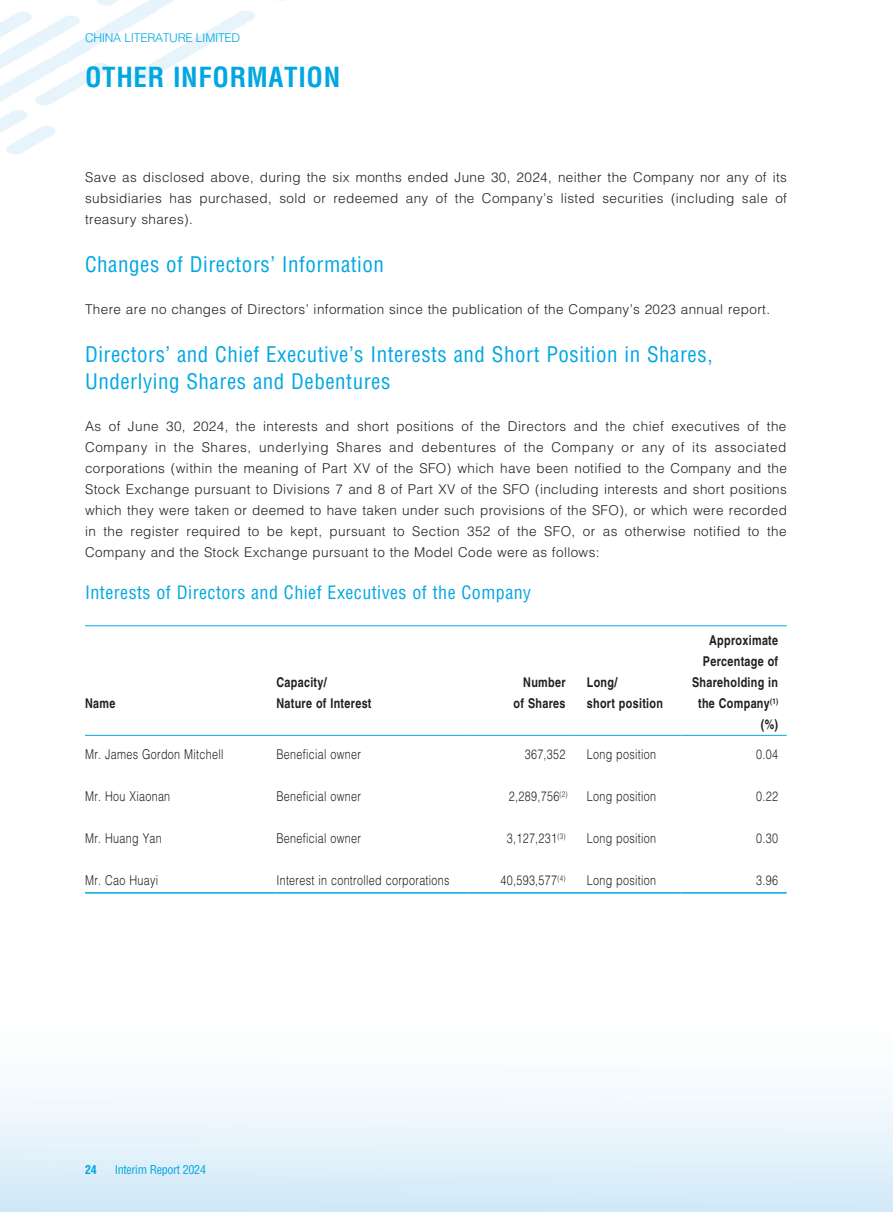
<style>
.page{position:relative;width:893px;height:1212px;background:#fff}
.page>*{position:absolute;margin:0;border:0;box-sizing:border-box;transform-origin:0 0}
.t1{font:700 condensed 27px "Helvetica LT Std";letter-spacing:.025em;color:#00a7e1}
.t2{font:condensed 21px/27px "Helvetica LT Std";letter-spacing:.025em;color:#00a7e1}
.t3{font:condensed 18px "Helvetica LT Std";letter-spacing:.025em;color:#00a7e1}
.t4{font:300 13.5px/21px "Helvetica LT Std";letter-spacing:.03em;color:#231f20;text-align:justify}
.t5{font:300 13.5px "Helvetica LT Std";letter-spacing:.03em;color:#231f20;scale:.8 1}
.t6{font:700 13.5px/21px "Helvetica LT Std";letter-spacing:.03em;color:#231f20;scale:.8 1}
.t7{font:300 12px "Helvetica LT Std";letter-spacing:-.02em;color:#00a7e1}
.t8{font:condensed 12px "Helvetica LT Std";letter-spacing:-.025em;color:#00a7e1}
.t9{font:700 condensed 12px "Helvetica LT Std";color:#00a7e1}
</style>
<div class="page">
<hr style="left:85px;top:625px;width:191px;height:1px;background:#00a7e1">
<hr style="left:276px;top:625px;width:192px;height:1px;background:#00a7e1">
<hr style="left:468px;top:625px;width:106px;height:1px;background:#00a7e1">
<hr style="left:574px;top:625px;width:106px;height:1px;background:#00a7e1">
<hr style="left:680px;top:625px;width:107px;height:1px;background:#00a7e1">
<hr style="left:85px;top:735px;width:191px;height:1px;background:#00a7e1">
<hr style="left:276px;top:735px;width:192px;height:1px;background:#00a7e1">
<hr style="left:468px;top:735px;width:106px;height:1px;background:#00a7e1">
<hr style="left:574px;top:735px;width:106px;height:1px;background:#00a7e1">
<hr style="left:680px;top:735px;width:107px;height:1px;background:#00a7e1">
<hr style="left:85px;top:892px;width:191px;height:2px;background:#00a7e1">
<hr style="left:276px;top:892px;width:192px;height:2px;background:#00a7e1">
<hr style="left:468px;top:892px;width:106px;height:2px;background:#00a7e1">
<hr style="left:574px;top:892px;width:106px;height:2px;background:#00a7e1">
<hr style="left:680px;top:892px;width:107px;height:2px;background:#00a7e1">
<p class="t7" style="left:85px;top:30px;width:157px">CHINA LITERATURE LIMITED</p>
<h1 class="t1" style="left:85px;top:60px;width:257px">OTHER INFORMATION</h1>
<p class="t4" style="left:85px;top:166px;width:703px">Save as disclosed above, during the six months ended June 30, 2024, neither the Company nor any of its subsidiaries has purchased, sold or redeemed any of the Company’s listed securities (including sale of treasury shares).</p>
<h2 class="t2" style="left:85px;top:250px;width:300px">Changes of Directors’ Information</h2>
<p class="t4" style="left:85px;top:298px;width:687px">There are no changes of Directors’ information since the publication of the Company’s 2023 annual report.</p>
<h2 class="t2" style="left:85px;top:340px;width:629px">Directors’ and Chief Executive’s Interests and Short Position in Shares,<br>Underlying Shares and Debentures</h2>
<p class="t4" style="left:85px;top:415px;width:703px">As of June 30, 2024, the interests and short positions of the Directors and the chief executives of the Company in the Shares, underlying Shares and debentures of the Company or any of its associated corporations (within the meaning of Part XV of the SFO) which have been notified to the Company and the Stock Exchange pursuant to Divisions 7 and 8 of Part XV of the SFO (including interests and short positions which they were taken or deemed to have taken under such provisions of the SFO), or which were recorded in the register required to be kept, pursuant to Section 352 of the SFO, or as otherwise notified to the Company and the Stock Exchange pursuant to the Model Code were as follows:</p>
<h3 class="t3" style="left:85px;top:581px;width:448px">Interests of Directors and Chief Executives of the Company</h3>
<p class="t6" style="left:85px;top:693px;width:39px">Name</p>
<p class="t6" style="left:276px;top:672px;width:120px">Capacity/<br>Nature of Interest</p>
<p class="t6" style="left:514px;top:672px;width:66px;text-align:right">Number of Shares</p>
<p class="t6" style="left:587px;top:672px;width:97px">Long/<br>short position</p>
<p class="t6" style="left:692px;top:630px;width:109px;text-align:right">Approximate<br>Percentage of<br>Shareholding in the Company<sup>(1) </sup>(%)</p>
<p class="t5" style="left:85px;top:746px;width:174px">Mr. James Gordon Mitchell</p>
<p class="t5" style="left:276px;top:746px;width:107px">Beneficial owner</p>
<p class="t5" style="left:525px;top:746px;width:53px">367,352</p>
<p class="t5" style="left:587px;top:746px;width:88px">Long position</p>
<p class="t5" style="left:756px;top:746px;width:29px">0.04</p>
<p class="t5" style="left:85px;top:788px;width:108px">Mr. Hou Xiaonan</p>
<p class="t5" style="left:276px;top:788px;width:107px">Beneficial owner</p>
<p class="t5" style="left:509px;top:788px;width:75px">2,289,756<sup>(2)</sup></p>
<p class="t5" style="left:587px;top:788px;width:88px">Long position</p>
<p class="t5" style="left:756px;top:788px;width:29px">0.22</p>
<p class="t5" style="left:85px;top:830px;width:98px">Mr. Huang Yan</p>
<p class="t5" style="left:276px;top:830px;width:107px">Beneficial owner</p>
<p class="t5" style="left:507px;top:830px;width:75px">3,127,231<sup>(3)</sup></p>
<p class="t5" style="left:587px;top:830px;width:88px">Long position</p>
<p class="t5" style="left:756px;top:830px;width:29px">0.30</p>
<p class="t5" style="left:85px;top:872px;width:93px">Mr. Cao Huayi</p>
<p class="t5" style="left:276px;top:872px;width:218px">Interest in controlled corporations</p>
<p class="t5" style="left:500px;top:872px;width:83px">40,593,577<sup>(4)</sup></p>
<p class="t5" style="left:587px;top:872px;width:88px">Long position</p>
<p class="t5" style="left:756px;top:872px;width:29px">3.96</p>
<p class="t9" style="left:85px;top:1162px;width:13px">24</p>
<p class="t8" style="left:115px;top:1162px;width:93px">Interim Report 2024</p>
</div>
